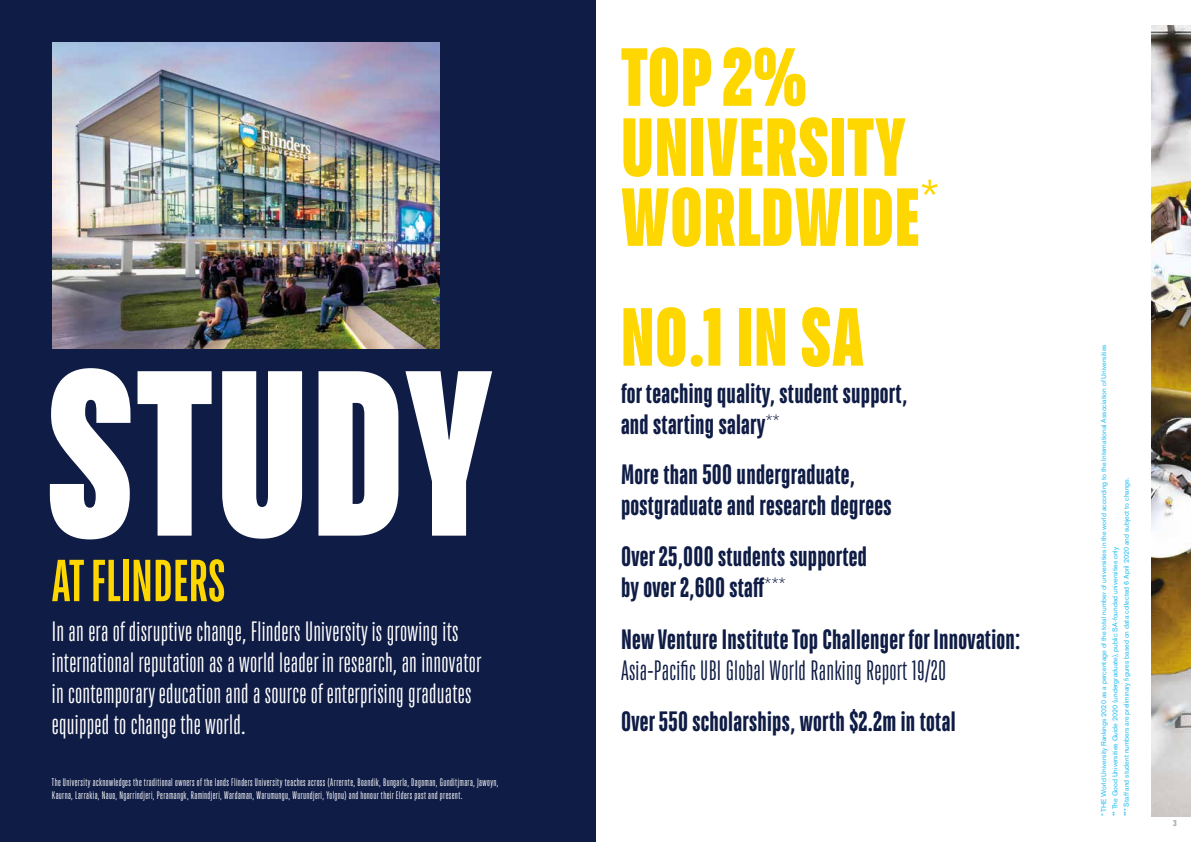
<style>
.page{position:relative;width:1191px;height:842px;background:#fff}
.page>*{position:absolute;margin:0;border:0;box-sizing:border-box;transform-origin:0 0}
.t1{font:900 234.9px "TT Bluescreens";letter-spacing:.01em;color:#fff}
.t2{font:900 82.2px/70px "TT Bluescreens";letter-spacing:.01em;color:#ffd700}
.t3{font:600 59.1px "TT Bluescreens";color:#ffd700}
.t4{font:700 28px/31px "TT Bluescreens";letter-spacing:.01em;color:#0f1c45}
.t5{font:28px/31px "TT Bluescreens";letter-spacing:.01em;color:#fff}
.t6{font:28px "TT Bluescreens";letter-spacing:.01em;color:#0f1c45}
.t7{font:11px/13.2px "TT Bluescreens";letter-spacing:.03em;color:#fff}
.t8{font:700 condensed 9px "Akzidenz Grotesk BE";color:#9d9d9c}
.t9{font:7px/11.2px "Akzidenz Grotesk BE";color:#1ebcef}
.s1{font-weight:100}
</style>
<div class="page">
<div style="left:0;top:0;width:595px;height:842px;background:#0f1c45"></div>
<img style="left:1151px;top:26px;width:40px;height:790px">
<img style="left:52px;top:43px;width:387px;height:305px">
<h1 class="t1" style="left:46px;top:315px;width:448px">STUDY</h1>
<h3 class="t3" style="left:52px;top:547px;width:175px">AT FLINDERS</h3>
<h3 class="t5" style="left:52px;top:616px;width:431px">In an era of disruptive change, Flinders University is growing its international reputation as a world leader in research, an innovator in contemporary education and a source of enterprising graduates equipped to change the world.</h3>
<p class="t7" style="left:52px;top:776px;width:448px">The University acknowledges the traditional owners of the lands Flinders University teaches across (Arrernte, Boandik, Bungarla, Dagoman, Gunditjmara, Jawoyn,<br>Kaurna, Larrakia, Nauo, Ngarrindjeri, Peramangk, Ramindjeri, Wardaman, Warumungu, Wurundjeri, Yolgnu) and honour their Elders past and present.</p>
<h2 class="t2" style="left:621px;top:41px;width:319px">TOP 2%<br>UNIVERSITY<br>WORLDWIDE<sup>*</sup></h2>
<h2 class="t2" style="left:621px;top:301px;width:244px">NO.1 IN SA</h2>
<h3 class="t4" style="left:621px;top:377px;width:288px">for teaching quality, student support, and starting salary<span class="s1">**</span></h3>
<h3 class="t4" style="left:621px;top:458px;width:272px">More than 500 undergraduate, postgraduate and research degrees</h3>
<h3 class="t4" style="left:621px;top:540px;width:248px">Over 25,000 students supported by over 2,600 staff<span class="s1">***</span></h3>
<h3 class="t4" style="left:621px;top:623px;width:401px">New Venture Institute Top Challenger for Innovation:</h3>
<h3 class="t6" style="left:621px;top:654px;width:327px">Asia-Pacific UBI Global World Ranking Report 19/20</h3>
<h3 class="t4" style="left:621px;top:705px;width:336px">Over 550 scholarships, worth $2.2m in total</h3>
<p class="t9" style="left:1098px;top:816px;width:473px;rotate:-90deg">* THE World University Rankings 2020 as a percentage of the total number of universities in the world according to the International Association of Universities ** The Good Universities Guide 2020 (undergraduate), public SA-founded universities only<br>*** Staff and student numbers are preliminary figures based on data collected 6 April 2020 and subject to change.</p>
<p class="t8" style="left:1173px;top:818px;width:5px">3</p>
</div>
